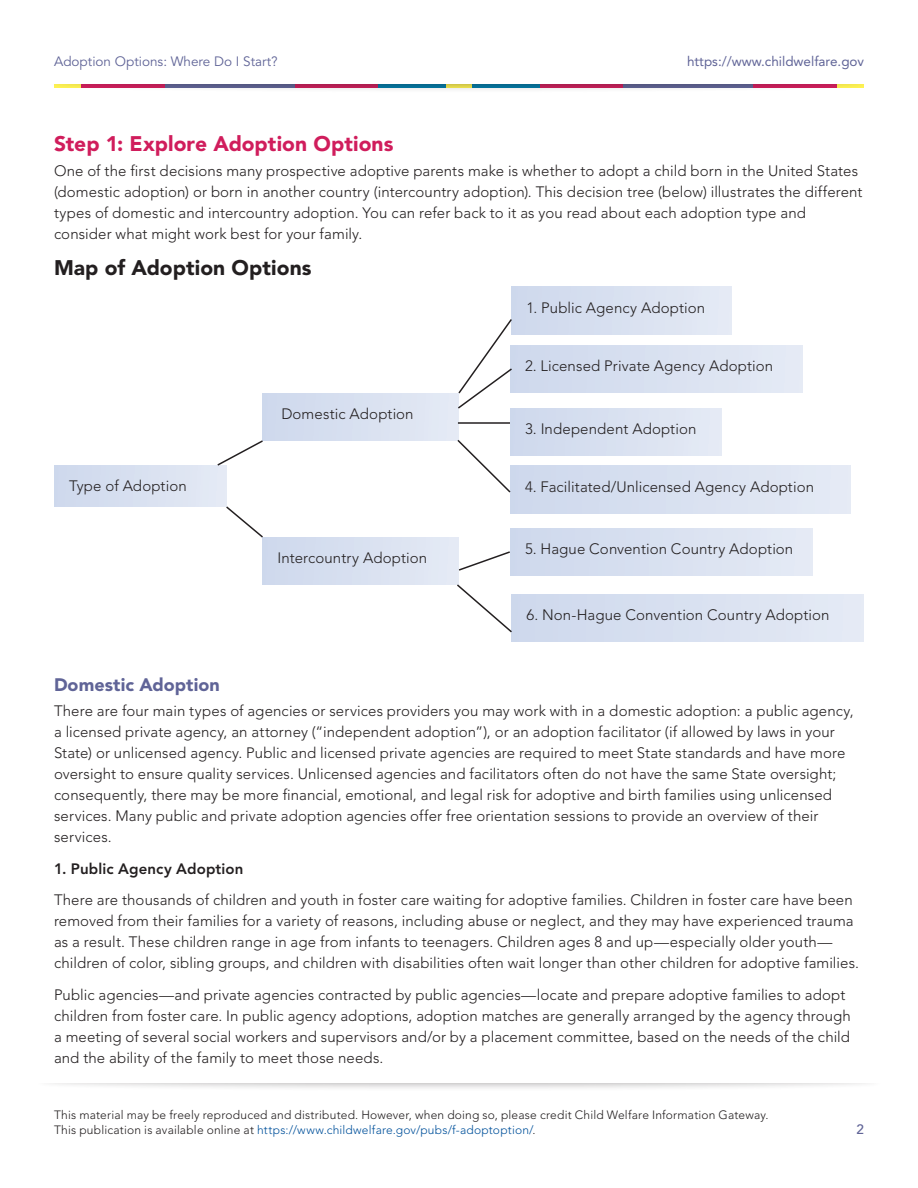
<style>
.page{position:relative;width:918px;height:1188px;background:#fff}
.page>*{position:absolute;margin:0;border:0;box-sizing:border-box;transform-origin:0 0}
.t1{font:900 21px "Avenir";letter-spacing:.005em;color:#d01d5c}
.t2{font:900 21px "Avenir";letter-spacing:.005em;color:#231f20}
.t3{font:900 18px "Avenir";color:#606497}
.t4{font:300 15px/21px "Avenir";letter-spacing:.005em;color:#231f20}
.t5{font:800 15px "Avenir";letter-spacing:.01em;color:#231f20}
.t6{font:13.5px "Avenir";color:#606497}
.t7{font:13.5px "Avenir";color:#606497}
.t8{font:500 13.5px "Avenir";color:#606497}
.t9{font:300 12px/15px "Avenir";letter-spacing:.015em;color:#231f20}
.s1{color:#01519b}
</style>
<div class="page">
<div style="left:34px;top:1065px;width:850px;height:27px;background:#231f20;opacity:.4"></div>
<div style="left:0;top:1058px;width:918px;height:25px;background:#fff"></div>
<div style="left:47px;top:66px;width:824px;height:27px;background:#231f20;opacity:.4"></div>
<div style="left:38px;top:58px;width:842px;height:25px;background:#fff"></div>
<div style="left:54px;top:465px;width:173px;height:42px;background:#d8e1f0"></div>
<div style="left:262px;top:393px;width:197px;height:48px;background:#d8e1f0"></div>
<div style="left:262px;top:537px;width:197px;height:48px;background:#d8e1f0"></div>
<div style="left:512px;top:286px;width:219px;height:48px;background:#d8e1f0"></div>
<div style="left:510px;top:345px;width:292px;height:48px;background:#d9e1f1"></div>
<div style="left:510px;top:408px;width:211px;height:48px;background:#d8e1f0"></div>
<div style="left:510px;top:466px;width:340px;height:48px;background:#d8e1f0"></div>
<div style="left:510px;top:528px;width:303px;height:48px;background:#d8e1f0"></div>
<div style="left:512px;top:594px;width:352px;height:48px;background:#d8e1f0"></div>
<svg style="left:216px;top:439px;width:49px;height:28px"></svg>
<svg style="left:225px;top:505px;width:40px;height:34px"></svg>
<svg style="left:456px;top:317px;width:58px;height:93px"></svg>
<hr style="left:458px;top:422px;width:52px;height:2px;background:#231f20">
<svg style="left:456px;top:438px;width:56px;height:56px"></svg>
<svg style="left:455px;top:583px;width:59px;height:51px"></svg>
<svg style="left:457px;top:550px;width:55px;height:22px"></svg>
<p class="t6" style="left:54px;top:53px;width:225px">Adoption Options: Where Do I Start?</p>
<p class="t7" style="left:687px;top:53px;width:179px">https://www.childwelfare.gov</p>
<h2 class="t1" style="left:54px;top:131px;width:341px">Step 1: Explore Adoption Options</h2>
<p class="t4" style="left:54px;top:161px;width:810px">One of the first decisions many prospective adoptive parents make is whether to adopt a child born in the United States (domestic adoption) or born in another country (intercountry adoption). This decision tree (below) illustrates the different types of domestic and intercountry adoption. You can refer back to it as you read about each adoption type and consider what might work best for your family.</p>
<p class="t2" style="left:54px;top:255px;width:259px">Map of Adoption Options</p>
<p class="t4" style="left:526px;top:297px;width:180px">1. Public Agency Adoption</p>
<p class="t4" style="left:69px;top:476px;width:119px">Type of Adoption</p>
<p class="t4" style="left:281px;top:404px;width:134px">Domestic Adoption</p>
<p class="t4" style="left:278px;top:548px;width:151px">Intercountry Adoption</p>
<p class="t4" style="left:525px;top:356px;width:250px">2. Licensed Private Agency Adoption</p>
<p class="t4" style="left:525px;top:419px;width:173px">3. Independent Adoption</p>
<p class="t4" style="left:525px;top:476px;width:291px">4. Facilitated/Unlicensed Agency Adoption</p>
<p class="t4" style="left:525px;top:539px;width:270px">5. Hague Convention Country Adoption</p>
<p class="t4" style="left:526px;top:605px;width:305px">6. Non-Hague Convention Country Adoption</p>
<h3 class="t3" style="left:54px;top:674px;width:167px">Domestic Adoption</h3>
<p class="t4" style="left:54px;top:701px;width:801px">There are four main types of agencies or services providers you may work with in a domestic adoption: a public agency, a licensed private agency, an attorney (“independent adoption”), or an adoption facilitator (if allowed by laws in your State) or unlicensed agency. Public and licensed private agencies are required to meet State standards and have more oversight to ensure quality services. Unlicensed agencies and facilitators often do not have the same State oversight; consequently, there may be more financial, emotional, and legal risk for adoptive and birth families using unlicensed services. Many public and private adoption agencies offer free orientation sessions to provide an overview of their services.</p>
<p class="t5" style="left:54px;top:860px;width:191px">1. Public Agency Adoption</p>
<p class="t4" style="left:54px;top:890px;width:807px">There are thousands of children and youth in foster care waiting for adoptive families. Children in foster care have been removed from their families for a variety of reasons, including abuse or neglect, and they may have experienced trauma as a result. These children range in age from infants to teenagers. Children ages 8 and up—especially older youth— children of color, sibling groups, and children with disabilities often wait longer than other children for adoptive families.</p>
<p class="t4" style="left:54px;top:984px;width:798px">Public agencies—and private agencies contracted by public agencies—locate and prepare adoptive families to adopt children from foster care. In public agency adoptions, adoption matches are generally arranged by the agency through a meeting of several social workers and supervisors and/or by a placement committee, based on the needs of the child and the ability of the family to meet those needs.</p>
<p class="t9" style="left:54px;top:1107px;width:716px">This material may be freely reproduced and distributed. However, when doing so, please credit Child Welfare Information Gateway.<br>This publication is available online at <span class="s1">https://www.childwelfare.gov/pubs/f-adoptoption/</span>.</p>
<p class="t8" style="left:857px;top:1122px;width:9px">2</p>
</div>
